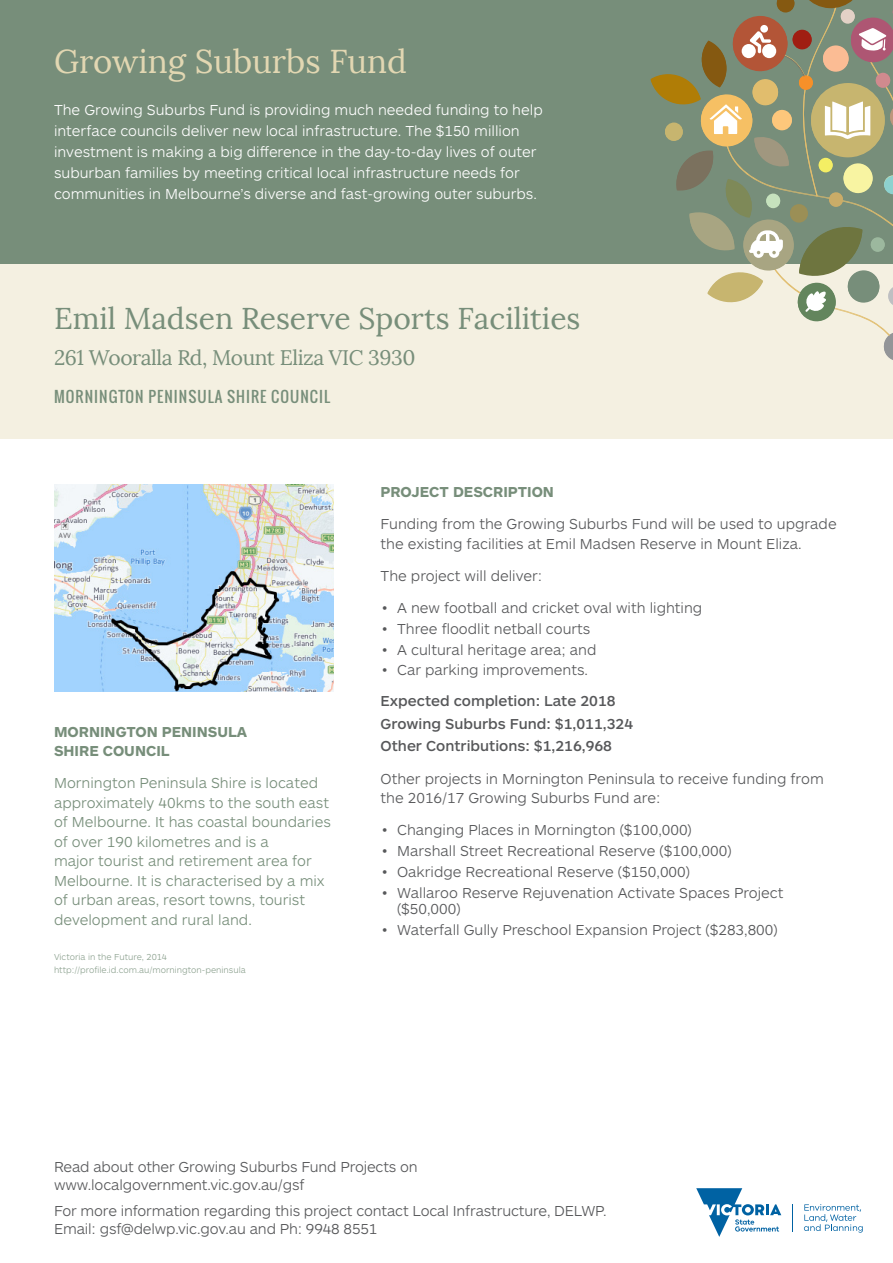
<style>
.page{position:relative;width:893px;height:1263px;background:#fff}
.page>*{position:absolute;margin:0;border:0;box-sizing:border-box;transform-origin:0 0}
.t1{font:33px "Lora";color:#e2d7b2}
.Facility__Name{font:30px "Lora";color:#778e7a}
.Facility__Address{font:21px "Lora";letter-spacing:-.02em;color:#778e7a}
.body{font:300 15px/18px "ARS Maquette Pro";color:#57585a}
.t2{font:300 15px/21px "ARS Maquette Pro";color:#fff}
.body_blue{font:300 15px/19.5px "ARS Maquette Pro";color:#778e7a}
.body_medium{font:500 15px "ARS Maquette Pro";color:#57585a}
.body_subhead{font:700 15px "ARS Maquette Pro";color:#778e7a}
.Facility__Address-2{font:15px "Oswald";letter-spacing:.07em;color:#778e7a}
.footnote{font:300 9px/13.5px "ARS Maquette Pro";color:#8da290}
</style>
<div class="page">
<svg style="left:696px;top:1188px;width:85px;height:49px"></svg>
<svg style="left:804px;top:1204px;width:59px;height:28px"></svg>
<div style="left:0;top:264px;width:893px;height:175px;background:#f4f0e1"></div>
<div style="left:0;top:0;width:893px;height:264px;background:#778e7a"></div>
<svg style="left:651px;top:0;width:242px;height:360px"></svg>
<div style="left:760px;top:25px;width:8px;height:8px;background:#fff;border-radius:50%"></div>
<div style="left:742px;top:44px;width:14px;height:14px;background:#fff;border-radius:50%"></div>
<div style="left:762px;top:44px;width:14px;height:14px;background:#fff;border-radius:50%"></div>
<img style="left:54px;top:485px;width:280px;height:207px">
<h1 class="t1" style="left:54px;top:41px;width:354px">Growing Suburbs Fund</h1>
<p class="t2" style="left:54px;top:99px;width:490px">The Growing Suburbs Fund is providing much needed funding to help interface councils deliver new local infrastructure. The $150 million investment is making a big difference in the day-to-day lives of outer suburban families by meeting critical local infrastructure needs for communities in Melbourne’s diverse and fast-growing outer suburbs.</p>
<p class="Facility__Name" style="left:54px;top:300px;width:528px">Emil Madsen Reserve Sports Facilities</p>
<p class="Facility__Address" style="left:54px;top:345px;width:363px">261 Wooralla Rd, Mount Eliza VIC 3930</p>
<p class="Facility__Address-2" style="left:54px;top:385px;width:278px">MORNINGTON PENINSULA SHIRE COUNCIL</p>
<p class="body_subhead" style="left:54px;top:722px;width:195px">MORNINGTON PENINSULA</p>
<p class="body_subhead" style="left:54px;top:741px;width:117px">SHIRE COUNCIL</p>
<p class="body_blue" style="left:54px;top:772px;width:278px">Mornington Peninsula Shire is located approximately 40kms to the south east of Melbourne. It has coastal boundaries of over 190 kilometres and is a<br>major tourist and retirement area for Melbourne. It is characterised by a mix of urban areas, resort towns, tourist development and rural land.</p>
<p class="footnote" style="left:54px;top:949px;width:193px">Victoria in the Future, 2014 http://profile.id.com.au/mornington-peninsula</p>
<p class="body_subhead" style="left:381px;top:482px;width:175px">PROJECT DESCRIPTION</p>
<p class="body" style="left:381px;top:513px;width:458px;line-height:19.5px">Funding from the Growing Suburbs Fund will be used to upgrade the existing facilities at Emil Madsen Reserve in Mount Eliza.</p>
<p class="body" style="left:381px;top:566px;width:163px">The project will deliver:</p>
<p class="body" style="left:382px;top:598px;width:322px">• A new football and cricket oval with lighting</p>
<p class="body" style="left:382px;top:619px;width:210px">• Three floodlit netball courts</p>
<p class="body" style="left:382px;top:640px;width:216px">• A cultural heritage area; and</p>
<p class="body" style="left:382px;top:660px;width:208px">• Car parking improvements.</p>
<p class="body_medium" style="left:381px;top:691px;width:237px">Expected completion: Late 2018</p>
<p class="body_medium" style="left:381px;top:714px;width:254px">Growing Suburbs Fund: $1,011,324</p>
<p class="body_medium" style="left:381px;top:736px;width:233px">Other Contributions: $1,216,968</p>
<p class="body" style="left:381px;top:768px;width:445px;line-height:19.5px">Other projects in Mornington Peninsula to receive funding from the 2016/17 Growing Suburbs Fund are:</p>
<p class="body" style="left:382px;top:820px;width:311px">• Changing Places in Mornington ($100,000)</p>
<p class="body" style="left:382px;top:841px;width:351px">• Marshall Street Recreational Reserve ($100,000)</p>
<p class="body" style="left:382px;top:862px;width:309px">• Oakridge Recreational Reserve ($150,000)</p>
<p class="body" style="left:397px;top:883px;width:388px;line-height:16.5px;text-indent:-15px">• Wallaroo Reserve Rejuvenation Activate Spaces Project ($50,000)</p>
<p class="body" style="left:382px;top:920px;width:397px">• Waterfall Gully Preschool Expansion Project ($283,800)</p>
<p class="body" style="left:54px;top:1157px;width:365px">Read about other Growing Suburbs Fund Projects on www.localgovernment.vic.gov.au/gsf</p>
<p class="body" style="left:54px;top:1201px;width:554px">For more information regarding this project contact Local Infrastructure, DELWP.<br>Email: gsf@delwp.vic.gov.au and Ph: 9948 8551</p>
</div>
